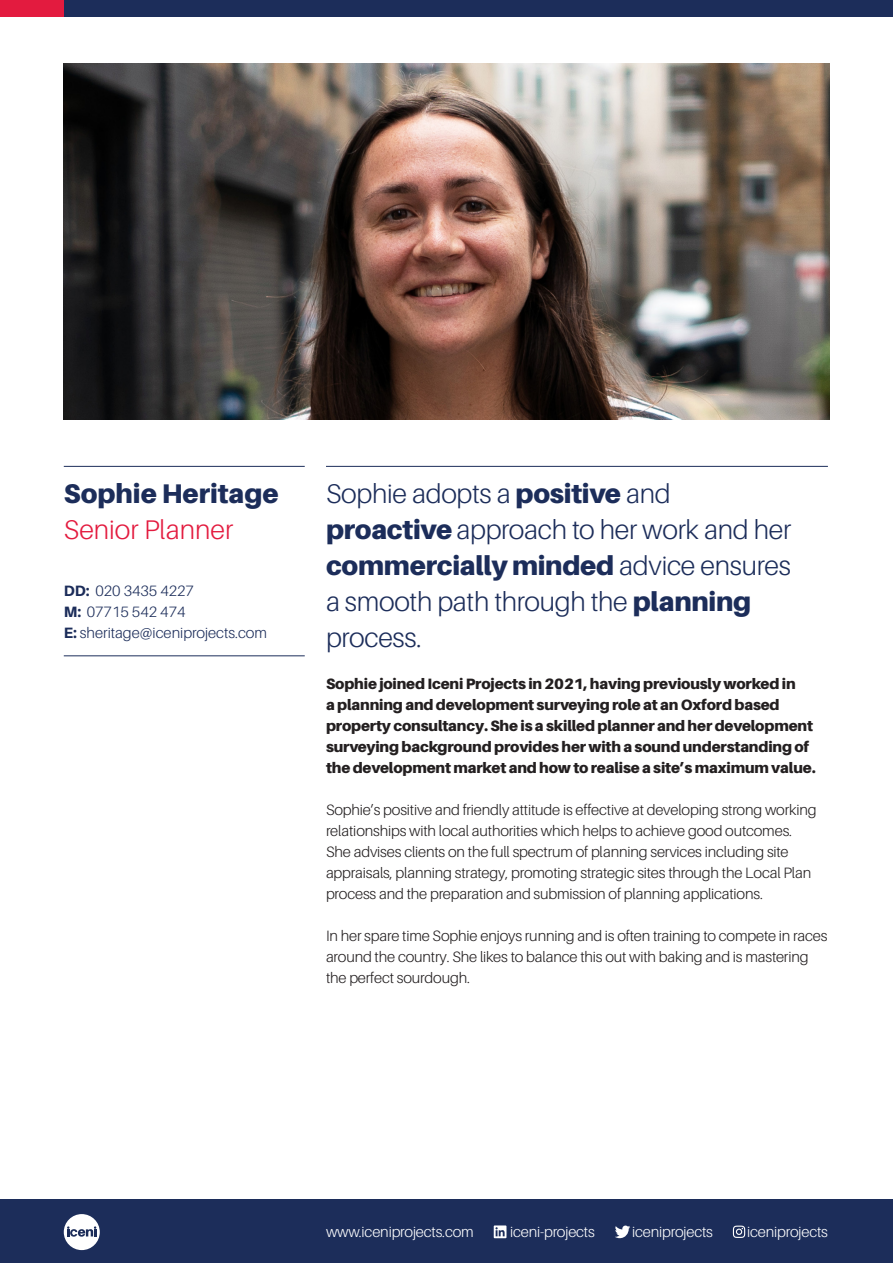
<style>
.page{position:relative;width:893px;height:1263px;background:#fff}
.page>*{position:absolute;margin:0;border:0;box-sizing:border-box;transform-origin:0 0}
.t1{font:300 27px/36px "Aileron";letter-spacing:-.01em;color:#1c2d5a}
.t2{font:900 27px "Aileron";color:#1c2d5a}
.t3{font:300 27px "Aileron";color:#e31b3f}
.t4{font:300 15px/21px "Aileron";letter-spacing:-.01em;color:#231f20}
.t5{font:900 15px/21px "Aileron";letter-spacing:-.01em;color:#231f20}
.t6{font:300 15px "Aileron";letter-spacing:-.01em;color:#fff}
.t7{font:300 15px "Aileron";color:#1c2d5a}
.s1{font-weight:800}
.s2{font-weight:900}
</style>
<div class="page">
<img style="left:64px;top:64px;width:765px;height:355px">
<hr style="left:64px;top:655px;width:241px;height:1px;background:#1c2d5a">
<hr style="left:326px;top:466px;width:502px;height:1px;background:#1c2d5a">
<hr style="left:64px;top:466px;width:241px;height:1px;background:#1c2d5a">
<div style="left:64px;top:0;width:829px;height:17px;background:#1c2d5a"></div>
<div style="left:0;top:0;width:64px;height:17px;background:#e31b3f"></div>
<div style="left:0;top:1199px;width:893px;height:64px;background:#1c2d5a"></div>
<div style="left:64px;top:1214px;width:36px;height:36px;background:#fff;border-radius:50%"></div>
<svg style="left:67px;top:1226px;width:30px;height:11px"></svg>
<svg style="left:494px;top:1225px;width:13px;height:13px"></svg>
<svg style="left:615px;top:1225px;width:15px;height:13px"></svg>
<svg style="left:733px;top:1225px;width:12px;height:13px"></svg>
<p class="t2" style="left:64px;top:477px;width:216px">Sophie Heritage</p>
<p class="t3" style="left:64px;top:514px;width:171px">Senior Planner</p>
<p class="t7" style="left:64px;top:582px;width:132px"><span class="s1">DD:</span> 020 3435 4227</p>
<p class="t7" style="left:64px;top:603px;width:123px"><span class="s1">M:</span> 07715 542 474</p>
<p class="t7" style="left:64px;top:624px;width:205px"><span class="s1">E:</span> sheritage@iceniprojects.com</p>
<p class="t1" style="left:326px;top:475px;width:467px">Sophie adopts a <span class="s2">positive</span> and <span class="s2">proactive</span> approach to her work and her <span class="s2">commercially minded</span> advice ensures a smooth path through the <span class="s2">planning </span>process.</p>
<p class="t5" style="left:326px;top:673px;width:491px">Sophie joined Iceni Projects in 2021, having previously worked in<br>a planning and development surveying role at an Oxford based property consultancy. She is a skilled planner and her development surveying background provides her with a sound understanding of the development market and how to realise a site’s maximum value.</p>
<p class="t4" style="left:326px;top:799px;width:492px">Sophie’s positive and friendly attitude is effective at developing strong working relationships with local authorities which helps to achieve good outcomes.<br>She advises clients on the full spectrum of planning services including site appraisals, planning strategy, promoting strategic sites through the Local Plan process and the preparation and submission of planning applications.</p>
<p class="t4" style="left:326px;top:925px;width:503px">In her spare time Sophie enjoys running and is often training to compete in races around the country. She likes to balance this out with baking and is mastering the perfect sourdough.</p>
<p class="t6" style="left:326px;top:1223px;width:149px">www.iceniprojects.com</p>
<p class="t6" style="left:510px;top:1223px;width:86px">iceni-projects</p>
<p class="t6" style="left:632px;top:1223px;width:82px">iceniprojects</p>
<p class="t6" style="left:747px;top:1223px;width:82px">iceniprojects</p>
</div>
